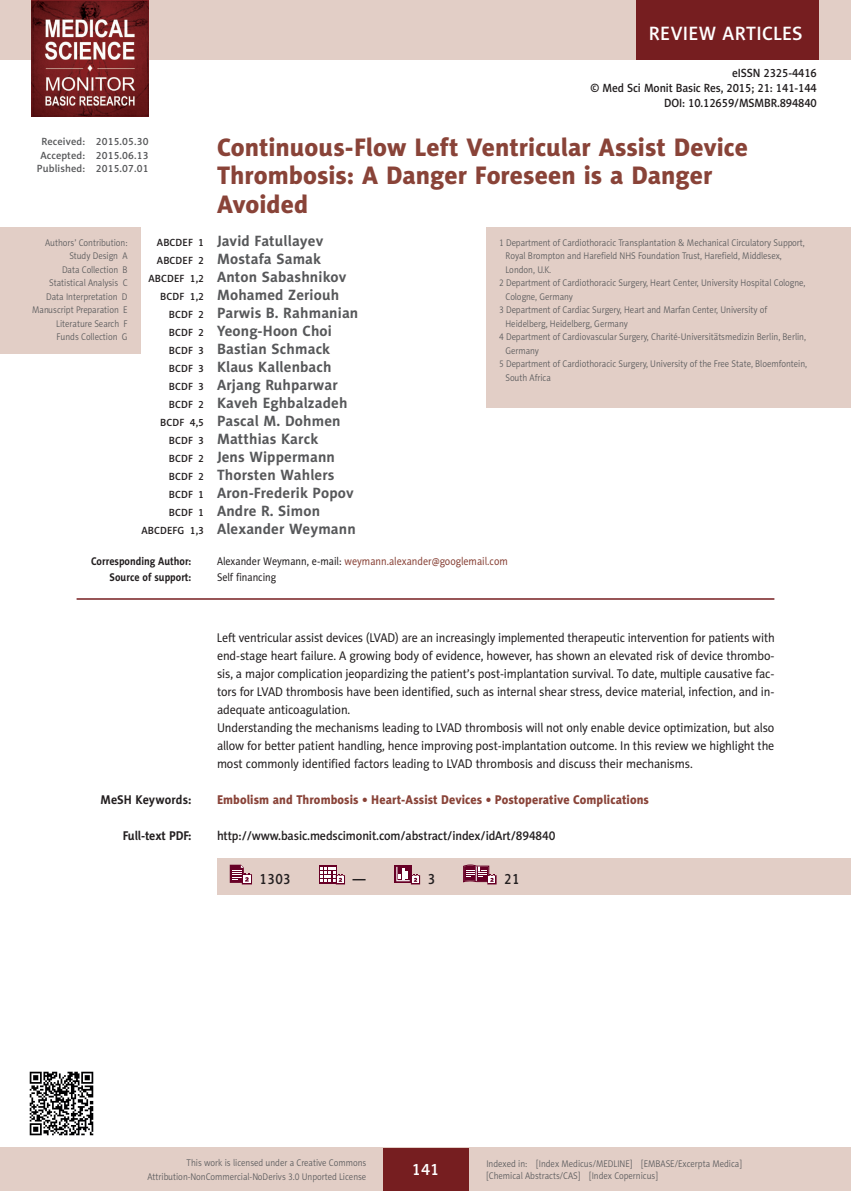
<style>
.page{position:relative;width:851px;height:1191px;background:#fff}
.page>*{position:absolute;margin:0;border:0;box-sizing:border-box;transform-origin:0 0}
.MSM_Tytul{font:25.5px/28.5px "Naomi Sans EFN Heavy";color:#894338}
.t1{font:19.5px "Naomi Sans EFN Medium";letter-spacing:.015em;color:#fff}
.t2{font:16.5px "Naomi Sans EFN Medium";color:#fff}
.MSM_Autorzy{font:700 15px "Naomi Sans EFN";letter-spacing:.01em;color:#57585a}
.MSM_dane{font:15px "Naomi Sans EFN Medium";letter-spacing:.03em;color:#231f20;scale:.9 1}
.MSM_Summary_body{font:12.75px/18px "Naomi Sans EFN";letter-spacing:-.01em;color:#231f20;text-align:justify;scale:.94 1}
.MSM_Summary_body-2{font:12.75px/18px "Naomi Sans EFN";letter-spacing:-.01em;color:#231f20;text-align:justify;scale:.95 1}
.MSM_keywords{font:12.75px "Naomi Sans EFN Heavy";letter-spacing:.005em;color:#894338;scale:.95 1}
.MSM_full_text_pdf{font:12.75px "Naomi Sans EFN Medium";letter-spacing:-.01em;color:#231f20;scale:.95 1}
.MSM_keywords-2{font:700 12.75px "Naomi Sans EFN";letter-spacing:.005em;color:#231f20;scale:.95 1}
.MSM_full_text_pdf-2{font:700 12.75px "Naomi Sans EFN";letter-spacing:-.01em;color:#231f20;scale:.95 1}
.MSM_full_text_pdf-3{font:12px "Naomi Sans EFN Medium";letter-spacing:-.01em;color:#231f20;scale:.95 1}
.MSM_Adres{font:11.25px "Naomi Sans EFN";color:#894338;scale:.9 1}
.MSM_Adres-2{font:700 11.25px "Naomi Sans EFN";color:#231f20;scale:.9 1}
.MSM_Support{font:700 11.25px "Naomi Sans EFN";color:#231f20;scale:.9 1}
.MSM_Support-2{font:11.25px "Naomi Sans EFN";color:#231f20;scale:.9 1}
.t3{font:10.5px "Naomi Sans EFN Medium";letter-spacing:.01em;color:#57585a}
.MSM_Afiliacja{font:9.75px/13.5px "Naomi Sans EFN Light";color:#57585a;scale:.9 1}
.s1{font-family:"Naomi Sans EFN Medium";font-weight:400;font-size:10.5px;color:#231f20}
.s2{color:#231f20}
</style>
<div class="page">
<hr style="left:77px;top:598px;width:697px;height:2px;background:#761e20">
<div style="left:0;top:228px;width:140px;height:126px;background:#e2cec6"></div>
<div style="left:486px;top:228px;width:364px;height:180px;background:#e2cec6"></div>
<div style="left:217px;top:858px;width:633px;height:36px;background:#e2cec6"></div>
<svg style="left:230px;top:864px;width:22px;height:20px"></svg>
<div style="left:319px;top:865px;width:17px;height:18px;background:#670026"></div>
<svg style="left:320px;top:866px;width:25px;height:18px"></svg>
<div style="left:394px;top:865px;width:18px;height:18px;background:#670026"></div>
<svg style="left:396px;top:867px;width:24px;height:17px"></svg>
<svg style="left:463px;top:864px;width:33px;height:20px"></svg>
<img style="left:29px;top:1071px;width:65px;height:65px">
<div style="left:0;top:1148px;width:850px;height:43px;background:#e2cec6"></div>
<div style="left:383px;top:1147px;width:85px;height:43px;background:#761e20"></div>
<div style="left:0;top:0;width:850px;height:60px;background:#e2cec6"></div>
<div style="left:636px;top:0;width:183px;height:60px;background:#761e20"></div>
<img style="left:32px;top:0;width:117px;height:117px">
<h2 class="t1" style="left:648px;top:22px;width:155px">REVIEW ARTICLES</h2>
<p class="MSM_full_text_pdf-3" style="left:732px;top:66px;width:91px">eISSN 2325-4416</p>
<p class="MSM_full_text_pdf-3" style="left:590px;top:81px;width:240px">© Med Sci Monit Basic Res, 2015; 21: 141-144</p>
<p class="MSM_full_text_pdf-3" style="left:664px;top:96px;width:162px">DOI: 10.12659/MSMBR.894840</p>
<p class="MSM_Tytul" style="left:217px;top:132px;width:532px">Continuous-Flow Left Ventricular Assist Device<br>Thrombosis: A Danger Foreseen is a Danger<br>Avoided</p>
<p class="MSM_Autorzy" style="left:157px;top:232px;width:168px"><span class="s1">ABCDEF 1</span> Javid Fatullayev</p>
<p class="MSM_Autorzy" style="left:157px;top:250px;width:166px"><span class="s1">ABCDEF 2</span> Mostafa Samak</p>
<p class="MSM_Autorzy" style="left:148px;top:268px;width:199px"><span class="s1">ABCDEF 1,2</span> Anton Sabashnikov</p>
<p class="MSM_Autorzy" style="left:160px;top:286px;width:180px"><span class="s1">BCDF 1,2</span> Mohamed Zeriouh</p>
<p class="MSM_Autorzy" style="left:169px;top:304px;width:191px"><span class="s1">BCDF 2</span> Parwis B. Rahmanian</p>
<p class="MSM_Autorzy" style="left:169px;top:322px;width:165px"><span class="s1">BCDF 2</span> Yeong-Hoon Choi</p>
<p class="MSM_Autorzy" style="left:169px;top:340px;width:163px"><span class="s1">BCDF 3</span> Bastian Schmack</p>
<p class="MSM_Autorzy" style="left:169px;top:358px;width:164px"><span class="s1">BCDF 3</span> Klaus Kallenbach</p>
<p class="MSM_Autorzy" style="left:169px;top:376px;width:170px"><span class="s1">BCDF 3</span> Arjang Ruhparwar</p>
<p class="MSM_Autorzy" style="left:169px;top:394px;width:180px"><span class="s1">BCDF 2</span> Kaveh Eghbalzadeh</p>
<p class="MSM_Autorzy" style="left:160px;top:412px;width:182px"><span class="s1">BCDF 4,5</span> Pascal M. Dohmen</p>
<p class="MSM_Autorzy" style="left:169px;top:430px;width:151px"><span class="s1">BCDF 3</span> Matthias Karck</p>
<p class="MSM_Autorzy" style="left:169px;top:448px;width:168px"><span class="s1">BCDF 2</span> Jens Wippermann</p>
<p class="MSM_Autorzy" style="left:169px;top:466px;width:167px"><span class="s1">BCDF 2</span> Thorsten Wahlers</p>
<p class="MSM_Autorzy" style="left:169px;top:484px;width:186px"><span class="s1">BCDF 1</span> Aron-Frederik Popov</p>
<p class="MSM_Autorzy" style="left:169px;top:502px;width:153px"><span class="s1">BCDF 1</span> Andre R. Simon</p>
<p class="MSM_Autorzy" style="left:141px;top:520px;width:216px"><span class="s1">ABCDEFG 1,3</span> Alexander Weymann</p>
<p class="MSM_Adres-2" style="left:91px;top:555px;width:113px">Corresponding Author:</p>
<p class="MSM_Adres" style="left:217px;top:555px;width:325px"><span class="s2">Alexander Weymann, e-mail:</span> weymann.alexander@googlemail.com</p>
<p class="MSM_Support" style="left:110px;top:571px;width:92px">Source of support:</p>
<p class="MSM_Support-2" style="left:217px;top:571px;width:67px">Self financing</p>
<p class="t3" style="left:41px;top:136px;width:109px">Received: 2015.05.30</p>
<p class="t3" style="left:40px;top:149px;width:110px">Accepted: 2015.06.13</p>
<p class="t3" style="left:37px;top:163px;width:113px">Published: 2015.07.01</p>
<p class="MSM_Afiliacja" style="left:45px;top:236px;width:93px">Authors’ Contribution:</p>
<p class="MSM_Afiliacja" style="left:69px;top:249px;width:66px">Study Design A</p>
<p class="MSM_Afiliacja" style="left:62px;top:263px;width:74px">Data Collection B</p>
<p class="MSM_Afiliacja" style="left:49px;top:276px;width:89px">Statistical Analysis C</p>
<p class="MSM_Afiliacja" style="left:46px;top:290px;width:92px">Data Interpretation D</p>
<p class="MSM_Afiliacja" style="left:32px;top:303px;width:107px">Manuscript Preparation E</p>
<p class="MSM_Afiliacja" style="left:56px;top:317px;width:81px">Literature Search F</p>
<p class="MSM_Afiliacja" style="left:57px;top:330px;width:80px">Funds Collection G</p>
<p class="MSM_Afiliacja" style="left:505px;top:236px;width:334px;text-indent:-6px">1 Department of Cardiothoracic Transplantation &amp; Mechanical Circulatory Support,<br>Royal Brompton and Harefield NHS Foundation Trust, Harefield, Middlesex,<br>London, U.K.</p>
<p class="MSM_Afiliacja" style="left:505px;top:276px;width:335px;text-indent:-6px">2 Department of Cardiothoracic Surgery, Heart Center, University Hospital Cologne,<br>Cologne, Germany</p>
<p class="MSM_Afiliacja" style="left:505px;top:303px;width:292px;text-indent:-6px">3 Department of Cardiac Surgery, Heart and Marfan Center, University of<br>Heidelberg, Heidelberg, Germany</p>
<p class="MSM_Afiliacja" style="left:505px;top:330px;width:335px;text-indent:-6px">4 Department of Cardiovascular Surgery, Charité-Universitätsmedizin Berlin, Berlin,<br>Germany</p>
<p class="MSM_Afiliacja" style="left:505px;top:357px;width:337px;text-indent:-6px">5 Department of Cardiothoracic Surgery, University of the Free State, Bloemfontein,<br>South Africa</p>
<p class="MSM_Summary_body" style="left:217px;top:629px;width:594px">Left ventricular assist devices (LVAD) are an increasingly implemented therapeutic intervention for patients with end-stage heart failure. A growing body of evidence, however, has shown an elevated risk of device thrombo&shy;sis, a major complication jeopardizing the patient’s post-implantation survival. To date, multiple causative fac&shy;tors for LVAD thrombosis have been identified, such as internal shear stress, device material, infection, and in&shy;adequate anticoagulation.</p>
<p class="MSM_Summary_body-2" style="left:217px;top:719px;width:588px">Understanding the mechanisms leading to LVAD thrombosis will not only enable device optimization, but also allow for better patient handling, hence improving post-implantation outcome. In this review we highlight the most commonly identified factors leading to LVAD thrombosis and discuss their mechanisms.</p>
<p class="MSM_keywords-2" style="left:100px;top:792px;width:97px">MeSH Keywords:</p>
<p class="MSM_keywords" style="left:217px;top:792px;width:456px">Embolism and Thrombosis • Heart-Assist Devices • Postoperative Complications</p>
<p class="MSM_full_text_pdf-2" style="left:123px;top:828px;width:74px">Full-text PDF:</p>
<p class="MSM_full_text_pdf" style="left:217px;top:828px;width:358px">http://www.basic.medscimonit.com/abstract/index/idArt/894840</p>
<p class="MSM_dane" style="left:259px;top:870px;width:36px">1303</p>
<p class="MSM_dane" style="left:352px;top:870px;width:16px">—</p>
<p class="MSM_dane" style="left:427px;top:870px;width:10px">3</p>
<p class="MSM_dane" style="left:504px;top:870px;width:19px">21</p>
<p class="MSM_Afiliacja" style="left:147px;top:1156px;width:245px;text-align:right">This work is licensed under a Creative Commons<br>Attribution-NonCommercial-NoDerivs 3.0 Unported License</p>
<p class="MSM_Afiliacja" style="left:486px;top:1158px;width:285px;line-height:11.2px">Indexed in: [Index Medicus/MEDLINE] [EMBASE/Excerpta Medica] [Chemical Abstracts/CAS] [Index Copernicus]</p>
<p class="t2" style="left:412px;top:1160px;width:29px">141</p>
</div>
